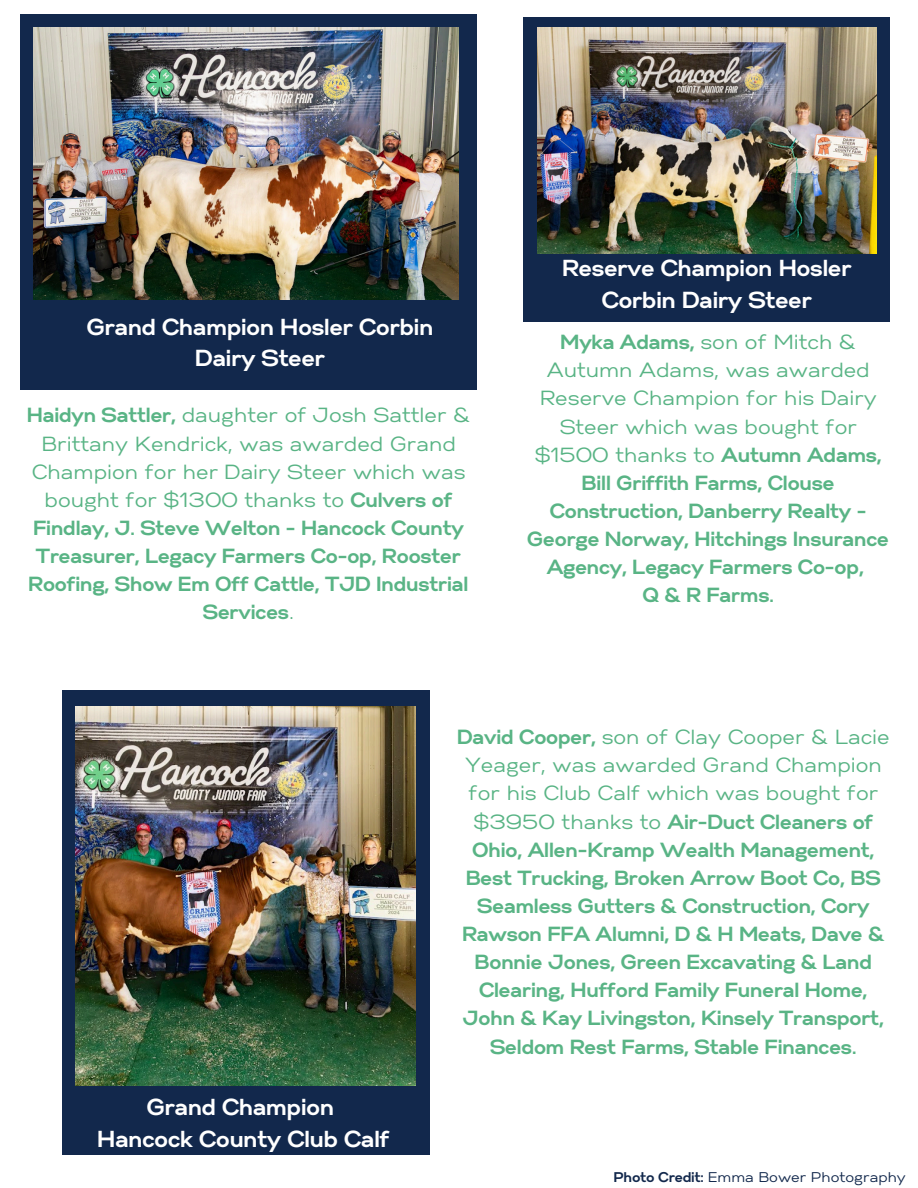
<style>
.page{position:relative;width:918px;height:1188px;background:#fff}
.page>*{position:absolute;margin:0;border:0;box-sizing:border-box;transform-origin:0 0}
.t1{font:700 23.1px/31.5px "Gabriel Sans";color:#fff;text-align:center}
.t2{font:700 20.4px/28.2px "Gabriel Sans";color:#59b485;text-align:center}
.t3{font:14.1px "Gabriel Sans";color:#12284c}
.s1{font-weight:400}
.s2{font-weight:700}
</style>
<div class="page">
<div style="left:21px;top:15px;width:456px;height:375px;background:#12284c"></div>
<img style="left:34px;top:27px;width:425px;height:273px">
<div style="left:524px;top:18px;width:366px;height:304px;background:#12284c"></div>
<div style="left:63px;top:690px;width:367px;height:464px;background:#12284c"></div>
<img style="left:75px;top:706px;width:340px;height:380px">
<img style="left:537px;top:27px;width:340px;height:226px">
<p class="t1" style="left:87px;top:312px;width:348px">Grand Champion Hosler Corbin<br>Dairy Steer</p>
<h1 class="t2" style="left:27px;top:402px;width:445px">Haidyn Sattler, <span class="s1">daughter of Josh Sattler &amp; Brittany Kendrick, was awarded Grand Champion for her Dairy Steer which was bought for $1300 thanks to</span> Culvers of Findlay, J. Steve Welton - Hancock County Treasurer, Legacy Farmers Co-op, Rooster Roofing, Show Em Off Cattle, TJD Industrial Services<span class="s1">.</span></h1>
<h2 class="t1" style="left:562px;top:254px;width:291px">Reserve Champion Hosler<br>Corbin Dairy Steer</h2>
<p class="t2" style="left:528px;top:329px;width:363px">Myka Adams, <span class="s1">son of Mitch &amp;<br>Autumn Adams, was awarded<br>Reserve Champion for his Dairy<br>Steer which was bought for $1500 thanks to</span> Autumn Adams,<br>Bill Griffith Farms, Clouse<br>Construction, Danberry Realty -<br>George Norway, Hitchings Insurance<br>Agency, Legacy Farmers Co-op,<br>Q &amp; R Farms.</p>
<h1 class="t1" style="left:98px;top:1093px;width:294px">Grand Champion<br>Hancock County Club Calf</h1>
<h2 class="t2" style="left:457px;top:724px;width:434px">David Cooper, <span class="s1">son of Clay Cooper &amp; Lacie Yeager, was awarded Grand Champion for his Club Calf which was bought for $3950 thanks to</span> Air-Duct Cleaners of Ohio, Allen-Kramp Wealth Management, Best Trucking, Broken Arrow Boot Co, BS Seamless Gutters &amp; Construction, Cory Rawson FFA Alumni, D &amp; H Meats, Dave &amp; Bonnie Jones, Green Excavating &amp; Land Clearing, Hufford Family Funeral Home, John &amp; Kay Livingston, Kinsely Transport, Seldom Rest Farms, Stable Finances.</h2>
<p class="t3" style="left:614px;top:1170px;width:293px"><span class="s2">Photo Credit:</span> Emma Bower Photography</p>
</div>
